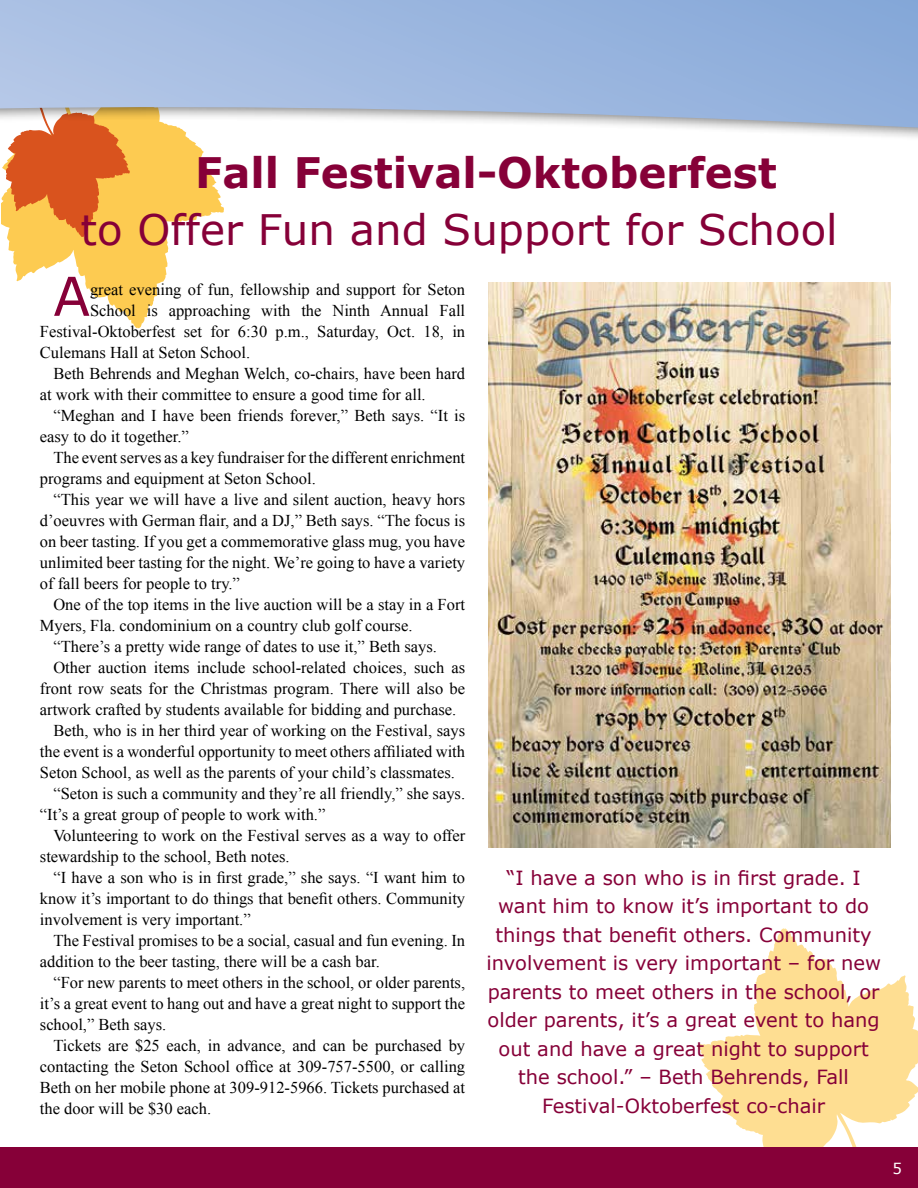
<style>
.page{position:relative;width:918px;height:1188px;background:#fff}
.page>*{position:absolute;margin:0;border:0;box-sizing:border-box;transform-origin:0 0}
.t1{font:53.7px "Verdana";color:#860038}
.t2{font:42px "Verdana";color:#860038}
.t3{font:700 42px "Verdana";color:#860038}
.t4{font:19.5px/28.5px "Verdana";color:#860038;text-align:center}
.t5{font:16.5px "Times New Roman";color:#000}
.t6{font:15px "Verdana";color:#fff}
</style>
<div class="page">
<svg style="left:699px;top:928px;width:219px;height:220px;fill:#fede92"></svg>
<svg style="left:15px;top:269px;width:152px;height:59px"></svg>
<div style="left:0;top:0;width:918px;height:269px;background:#000;opacity:.5"></div>
<svg style="left:0;top:0;width:918px;height:128px"></svg>
<div style="left:0;top:1148px;width:918px;height:40px;background:#860038"></div>
<img style="left:488px;top:282px;width:403px;height:566px">
<h2 class="t3" style="left:195px;top:146px;width:583px">Fall Festival-Oktoberfest</h2>
<h2 class="t2" style="left:81px;top:203px;width:759px">to Offer Fun and Support for School</h2>
<h1 class="t1" style="left:53px;top:262px;width:38px">A</h1>
<p class="t5" style="left:90px;top:278px;width:377px">great evening of fun, fellowship and support for Seton</p>
<p class="t5" style="left:90px;top:299px;width:377px">School is approaching with the Ninth Annual Fall</p>
<p class="t5" style="left:40px;top:320px;width:427px">Festival-Oktoberfest set for 6:30 p.m., Saturday, Oct. 18, in</p>
<p class="t5" style="left:40px;top:341px;width:212px">Culemans Hall at Seton School.</p>
<p class="t5" style="left:53px;top:362px;width:413px">Beth Behrends and Meghan Welch, co-chairs, have been hard</p>
<p class="t5" style="left:40px;top:383px;width:387px">at work with their committee to ensure a good time for all.</p>
<p class="t5" style="left:53px;top:404px;width:413px">“Meghan and I have been friends forever,” Beth says. “It is</p>
<p class="t5" style="left:40px;top:425px;width:150px">easy to do it together.”</p>
<p class="t5" style="left:53px;top:446px;width:413px">The event serves as a key fundraiser for the different enrichment</p>
<p class="t5" style="left:40px;top:467px;width:277px">programs and equipment at Seton School.</p>
<p class="t5" style="left:53px;top:488px;width:413px">“This year we will have a live and silent auction, heavy hors</p>
<p class="t5" style="left:40px;top:509px;width:427px">d’oeuvres with German flair, and a DJ,” Beth says. “The focus is</p>
<p class="t5" style="left:40px;top:530px;width:427px">on beer tasting. If you get a commemorative glass mug, you have</p>
<p class="t5" style="left:40px;top:551px;width:427px">unlimited beer tasting for the night. We’re going to have a variety</p>
<p class="t5" style="left:40px;top:572px;width:202px">of fall beers for people to try.”</p>
<p class="t5" style="left:53px;top:593px;width:413px">One of the top items in the live auction will be a stay in a Fort</p>
<p class="t5" style="left:40px;top:614px;width:374px">Myers, Fla. condominium on a country club golf course.</p>
<p class="t5" style="left:53px;top:635px;width:385px">“There’s a pretty wide range of dates to use it,” Beth says.</p>
<p class="t5" style="left:53px;top:656px;width:413px">Other auction items include school-related choices, such as</p>
<p class="t5" style="left:40px;top:677px;width:427px">front row seats for the Christmas program. There will also be</p>
<p class="t5" style="left:40px;top:698px;width:418px">artwork crafted by students available for bidding and purchase.</p>
<p class="t5" style="left:53px;top:719px;width:413px">Beth, who is in her third year of working on the Festival, says</p>
<p class="t5" style="left:40px;top:740px;width:427px">the event is a wonderful opportunity to meet others affiliated with</p>
<p class="t5" style="left:40px;top:761px;width:417px">Seton School, as well as the parents of your child’s classmates.</p>
<p class="t5" style="left:53px;top:782px;width:413px">“Seton is such a community and they’re all friendly,” she says.</p>
<p class="t5" style="left:40px;top:803px;width:287px">“It’s a great group of people to work with.”</p>
<p class="t5" style="left:53px;top:824px;width:413px">Volunteering to work on the Festival serves as a way to offer</p>
<p class="t5" style="left:40px;top:845px;width:251px">stewardship to the school, Beth notes.</p>
<p class="t5" style="left:53px;top:866px;width:413px">“I have a son who is in first grade,” she says. “I want him to</p>
<p class="t5" style="left:40px;top:887px;width:427px">know it’s important to do things that benefit others. Community</p>
<p class="t5" style="left:40px;top:908px;width:212px">involvement is very important.”</p>
<p class="t5" style="left:53px;top:929px;width:413px">The Festival promises to be a social, casual and fun evening. In</p>
<p class="t5" style="left:40px;top:950px;width:341px">addition to the beer tasting, there will be a cash bar.</p>
<p class="t5" style="left:53px;top:971px;width:413px">“For new parents to meet others in the school, or older parents,</p>
<p class="t5" style="left:40px;top:992px;width:427px">it’s a great event to hang out and have a great night to support the</p>
<p class="t5" style="left:40px;top:1013px;width:128px">school,” Beth says.</p>
<p class="t5" style="left:53px;top:1034px;width:413px">Tickets are $25 each, in advance, and can be purchased by</p>
<p class="t5" style="left:40px;top:1055px;width:427px">contacting the Seton School office at 309-757-5500, or calling</p>
<p class="t5" style="left:40px;top:1076px;width:427px">Beth on her mobile phone at 309-912-5966. Tickets purchased at</p>
<p class="t5" style="left:40px;top:1097px;width:173px">the door will be $30 each.</p>
<p class="t4" style="left:486px;top:863px;width:396px">“I have a son who is in first grade. I want him to know it’s important to do things that benefit others. Community involvement is very important – for new parents to meet others in the school, or older parents, it’s a great event to hang out and have a great night to support the school.” – Beth Behrends, Fall Festival-Oktoberfest co-chair</p>
<p class="t6" style="left:892px;top:1159px;width:11px">5</p>
</div>
